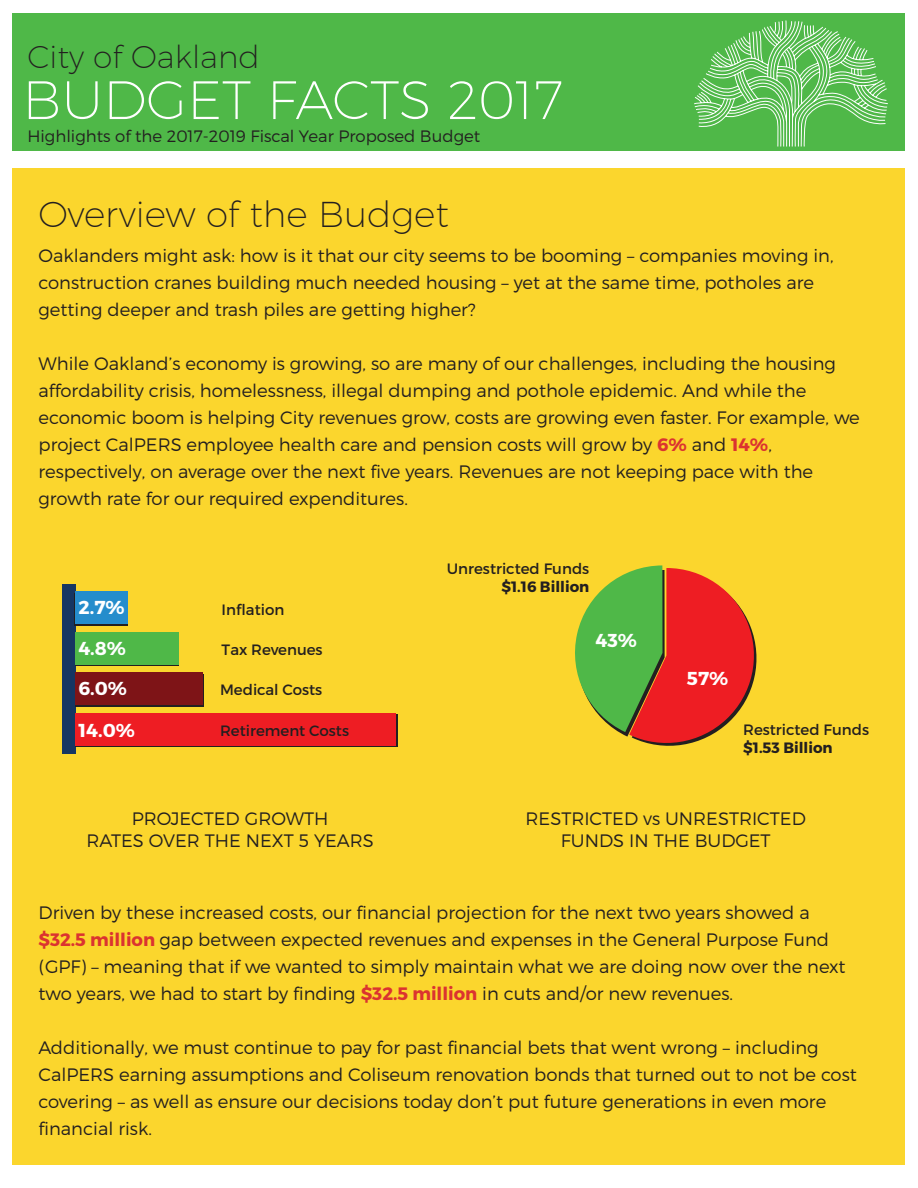
<style>
.page{position:relative;width:918px;height:1188px;background:#fff}
.page>*{position:absolute;margin:0;border:0;box-sizing:border-box;transform-origin:0 0}
.t1{font:200 54px "Montserrat";color:#fff}
.t2{font:200 36px "Montserrat";color:#231f20}
.t3{font:200 31.5px "Montserrat";color:#231f20}
.t4{font:700 18.75px "Montserrat";color:#fff}
.t5{font:300 18px/27px "Montserrat";color:#231f20}
.t6{font:300 16.5px "Montserrat";color:#231f20}
.t7{font:15px "Montserrat";color:#231f20}
.t8{font:700 15px "Montserrat";color:#231f20}
.s1{font-weight:700;color:#db3330}
</style>
<div class="page">
<div style="left:12px;top:168px;width:892px;height:996px;background:#fbd62d"></div>
<div style="left:63px;top:584px;width:13px;height:170px;background:#163662"></div>
<div style="left:75px;top:593px;width:53px;height:33px;background:#231f20"></div>
<div style="left:75px;top:591px;width:53px;height:33px;background:#258dcc"></div>
<div style="left:75px;top:634px;width:104px;height:32px;background:#4fb848"></div>
<div style="left:75px;top:632px;width:103px;height:32px;background:#4fb848"></div>
<div style="left:75px;top:715px;width:323px;height:32px;background:linear-gradient(to right,#ee1d23,#ee1d23)"></div>
<div style="left:75px;top:713px;width:320px;height:32px;background:#ee1d23"></div>
<div style="left:75px;top:674px;width:128px;height:33px;background:#231f20"></div>
<div style="left:75px;top:672px;width:127px;height:33px;background:#7e1417"></div>
<div style="left:12px;top:14px;width:892px;height:137px;background:#4fb848"></div>
<svg style="left:694px;top:20px;width:194px;height:127px"></svg>
<svg style="left:575px;top:565px;width:182px;height:181px"></svg>
<h3 class="t3" style="left:27px;top:38px;width:234px">City of Oakland</h3>
<h1 class="t1" style="left:22px;top:67px;width:542px">BUDGET FACTS 2017</h1>
<p class="t6" style="left:27px;top:126px;width:454px">Highlights of the 2017-2019 Fiscal Year Proposed Budget</p>
<h2 class="t2" style="left:39px;top:193px;width:412px">Overview of the Budget</h2>
<p class="t5" style="left:39px;top:242px;width:797px">Oaklanders might ask: how is it that our city seems to be booming – companies moving in, construction cranes building much needed housing – yet at the same time, potholes are getting deeper and trash piles are getting higher?</p>
<p class="t5" style="left:39px;top:350px;width:823px">While Oakland’s economy is growing, so are many of our challenges, including the housing affordability crisis, homelessness, illegal dumping and pothole epidemic. And while the economic boom is helping City revenues grow, costs are growing even faster. For example, we project CalPERS employee health care and pension costs will grow by <span class="s1">6%</span> and <span class="s1">14%</span>, respectively, on average over the next five years. Revenues are not keeping pace with the growth rate for our required expenditures.</p>
<p class="t4" style="left:79px;top:595px;width:48px">2.7%</p>
<p class="t7" style="left:222px;top:601px;width:64px">Inflation</p>
<p class="t4" style="left:78px;top:637px;width:49px">4.8%</p>
<p class="t7" style="left:222px;top:640px;width:103px">Tax Revenues</p>
<p class="t4" style="left:78px;top:677px;width:50px">6.0%</p>
<p class="t7" style="left:220px;top:680px;width:104px">Medical Costs</p>
<p class="t4" style="left:79px;top:718px;width:58px">14.0%</p>
<p class="t7" style="left:220px;top:722px;width:130px">Retirement Costs</p>
<p class="t7" style="left:447px;top:559px;width:144px">Unrestricted Funds</p>
<p class="t8" style="left:501px;top:577px;width:89px">$1.16 Billion</p>
<p class="t4" style="left:596px;top:629px;width:43px">43%</p>
<p class="t4" style="left:687px;top:667px;width:43px">57%</p>
<p class="t7" style="left:743px;top:720px;width:128px">Restricted Funds</p>
<p class="t8" style="left:743px;top:738px;width:91px">$1.53 Billion</p>
<p class="t5" style="left:86px;top:808px;width:289px;line-height:21.6px;text-align:center">PROJECTED GROWTH<br>RATES OVER THE NEXT 5 YEARS</p>
<p class="t5" style="left:526px;top:808px;width:282px;line-height:21.6px;text-align:center">RESTRICTED vs UNRESTRICTED<br>FUNDS IN THE BUDGET</p>
<p class="t5" style="left:39px;top:898px;width:809px">Driven by these increased costs, our financial projection for the next two years showed a <span class="s1">$32.5 million</span> gap between expected revenues and expenses in the General Purpose Fund (GPF) – meaning that if we wanted to simply maintain what we are doing now over the next two years, we had to start by finding <span class="s1">$32.5 million</span> in cuts and/or new revenues.</p>
<p class="t5" style="left:39px;top:1033px;width:820px">Additionally, we must continue to pay for past financial bets that went wrong – including CalPERS earning assumptions and Coliseum renovation bonds that turned out to not be cost covering – as well as ensure our decisions today don’t put future generations in even more financial risk.</p>
</div>
